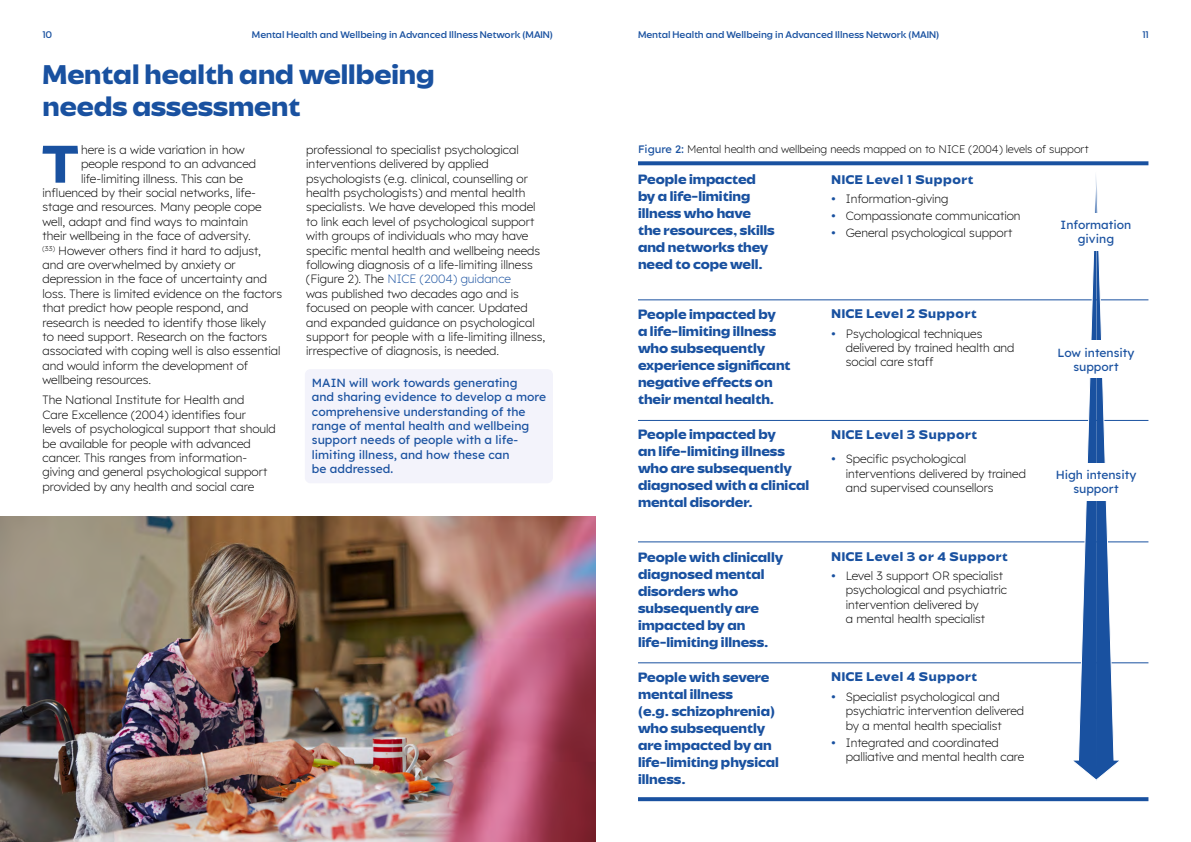
<style>
.page{position:relative;width:1191px;height:842px;background:#fff}
.page>*{position:absolute;margin:0;border:0;box-sizing:border-box;transform-origin:0 0}
.t1{font:800 expanded 54.8px "Savior Sans";color:#1951a0}
.t2{font:800 expanded 28px/32px "Savior Sans";color:#1951a0}
.t3{font:800 expanded 14px/17px "Savior Sans";color:#1951a0}
.t4{font:800 expanded 13px "Savior Sans";letter-spacing:.05em;color:#1951a0}
.t5{font:300 12px/14.4px "Lexend";color:#000}
.t6{font:500 12px/14.4px "Lexend";color:#1951a0;text-align:center}
.t7{font:300 11px "Lexend";color:#000}
.t8{font:expanded 10px "Savior Sans";color:#1951a0}
.s1{color:#1951a0}
.s2{font-weight:500;color:#1951a0}
</style>
<div class="page">
<div style="left:305px;top:369px;width:248px;height:114px;background:#f3f3fb;border-radius:6px"></div>
<svg style="left:638px;top:161px;width:510px;height:4px;background:#2a5ea7"></svg>
<svg style="left:638px;top:797px;width:510px;height:4px;background:#2358a4"></svg>
<hr style="left:638px;top:300px;width:510px;height:1px;background:#1951a0">
<hr style="left:638px;top:420px;width:510px;height:1px;background:#1951a0">
<hr style="left:638px;top:542px;width:510px;height:1px;background:#1951a0">
<hr style="left:638px;top:663px;width:510px;height:1px;background:#1951a0">
<svg style="left:1070px;top:175px;width:52px;height:606px"></svg>
<div style="left:1052px;top:340px;width:89px;height:38px;background:#fff"></div>
<div style="left:1052px;top:463px;width:89px;height:38px;background:#fff"></div>
<div style="left:1052px;top:213px;width:89px;height:38px;background:#fff"></div>
<img style="left:0;top:517px;width:595px;height:325px">
<p class="t8" style="left:43px;top:28px;width:11px">10</p>
<p class="t8" style="left:252px;top:28px;width:302px">Mental Health and Wellbeing in Advanced Illness Network (MAIN)</p>
<p class="t8" style="left:638px;top:28px;width:302px">Mental Health and Wellbeing in Advanced Illness Network (MAIN)</p>
<p class="t8" style="left:1142px;top:28px;width:7px">11</p>
<h2 class="t2" style="left:43px;top:58px;width:393px">Mental health and wellbeing needs assessment</h2>
<h1 class="t1" style="left:42px;top:130px;width:38px">T</h1>
<p class="t5" style="left:81px;top:142px;width:165px">here is a wide variation in how</p>
<p class="t5" style="left:81px;top:156px;width:177px">people respond to an advanced</p>
<p class="t5" style="left:81px;top:170px;width:163px">life-limiting illness. This can be</p>
<p class="t5" style="left:43px;top:185px;width:215px">influenced by their social networks, life-</p>
<p class="t5" style="left:43px;top:199px;width:220px">stage and resources. Many people cope</p>
<p class="t5" style="left:43px;top:214px;width:207px">well, adapt and find ways to maintain</p>
<p class="t5" style="left:43px;top:228px;width:210px">their wellbeing in the face of adversity.</p>
<p class="t5" style="left:43px;top:242px;width:220px"><sup>(33)</sup> However others find it hard to adjust,</p>
<p class="t5" style="left:43px;top:257px;width:195px">and are overwhelmed by anxiety or</p>
<p class="t5" style="left:43px;top:271px;width:226px">depression in the face of uncertainty and</p>
<p class="t5" style="left:43px;top:286px;width:241px">loss. There is limited evidence on the factors</p>
<p class="t5" style="left:43px;top:300px;width:207px">that predict how people respond, and</p>
<p class="t5" style="left:43px;top:314px;width:225px">research is needed to identify those likely</p>
<p class="t5" style="left:43px;top:329px;width:226px">to need support. Research on the factors</p>
<p class="t5" style="left:43px;top:343px;width:239px">associated with coping well is also essential</p>
<p class="t5" style="left:43px;top:358px;width:207px">and would inform the development of</p>
<p class="t5" style="left:43px;top:372px;width:110px">wellbeing resources.</p>
<p class="t5" style="left:43px;top:392px;width:235px">The National Institute for Health and<br>Care Excellence (2004) identifies four levels of psychological support that should be available for people with advanced cancer. This ranges from information&shy;giving and general psychological support provided by any health and social care</p>
<p class="t5" style="left:306px;top:142px;width:240px">professional to specialist psychological interventions delivered by applied psychologists (e.g. clinical, counselling or health psychologists) and mental health specialists. We have developed this model to link each level of psychological support with groups of individuals who may have specific mental health and wellbeing needs following diagnosis of a life-limiting illness (Figure 2). The <span class="s1">NICE (2004) guidance<br></span>was published two decades ago and is focused on people with cancer. Updated and expanded guidance on psychological support for people with a life-limiting illness, irrespective of diagnosis, is needed.</p>
<p class="t6" style="left:312px;top:375px;width:236px;text-align:left">MAIN will work towards generating<br>and sharing evidence to develop a more comprehensive understanding of the range of mental health and wellbeing support needs of people with a life&shy;limiting illness, and how these can<br>be addressed.</p>
<p class="t7" style="left:638px;top:141px;width:452px"><span class="s2">Figure 2:</span> Mental health and wellbeing needs mapped on to NICE (2004) levels of support</p>
<p class="t5" style="left:831px;top:190px;width:118px"><span class="s2">•</span> Information-giving</p>
<p class="t5" style="left:831px;top:208px;width:190px"><span class="s2">•</span> Compassionate communication</p>
<p class="t5" style="left:831px;top:225px;width:182px"><span class="s2">•</span> General psychological support</p>
<p class="t3" style="left:638px;top:171px;width:138px">People impacted by a life-limiting illness who have the resources, skills and networks they need to cope well.</p>
<p class="t4" style="left:831px;top:171px;width:143px">NICE Level 1 Support</p>
<p class="t3" style="left:638px;top:306px;width:154px">People impacted by<br>a life-limiting illness who subsequently experience significant negative effects on their mental health.</p>
<p class="t6" style="left:1060px;top:216px;width:72px">Information giving</p>
<p class="t4" style="left:831px;top:306px;width:146px">NICE Level 2 Support</p>
<p class="t5" style="left:845px;top:325px;width:170px;text-indent:-14px"><span class="s2">•</span> Psychological techniques delivered by trained health and social care staff</p>
<p class="t6" style="left:1057px;top:345px;width:78px">Low intensity support</p>
<p class="t3" style="left:638px;top:426px;width:173px">People impacted by<br>an life-limiting illness who are subsequently diagnosed with a clinical mental disorder.</p>
<p class="t3" style="left:638px;top:548px;width:147px">People with clinically diagnosed mental disorders who subsequently are impacted by an life-limiting illness.</p>
<p class="t3" style="left:638px;top:668px;width:142px">People with severe mental illness<br>(e.g. schizophrenia) who subsequently are impacted by an life-limiting physical illness.</p>
<p class="t4" style="left:831px;top:427px;width:147px">NICE Level 3 Support</p>
<p class="t5" style="left:845px;top:451px;width:182px;text-indent:-14px"><span class="s2">•</span> Specific psychological interventions delivered by trained and supervised counsellors</p>
<p class="t4" style="left:831px;top:548px;width:178px">NICE Level 3 or 4 Support</p>
<p class="t5" style="left:845px;top:568px;width:163px;text-indent:-14px"><span class="s2">•</span> Level 3 support OR specialist psychological and psychiatric intervention delivered by<br>a mental health specialist</p>
<p class="t4" style="left:831px;top:669px;width:147px">NICE Level 4 Support</p>
<p class="t5" style="left:845px;top:689px;width:180px;text-indent:-14px"><span class="s2">•</span> Specialist psychological and psychiatric intervention delivered by a mental health specialist</p>
<p class="t5" style="left:845px;top:735px;width:180px;text-indent:-14px"><span class="s2">•</span> Integrated and coordinated palliative and mental health care</p>
<p class="t6" style="left:1055px;top:466px;width:82px">High intensity support</p>
</div>
